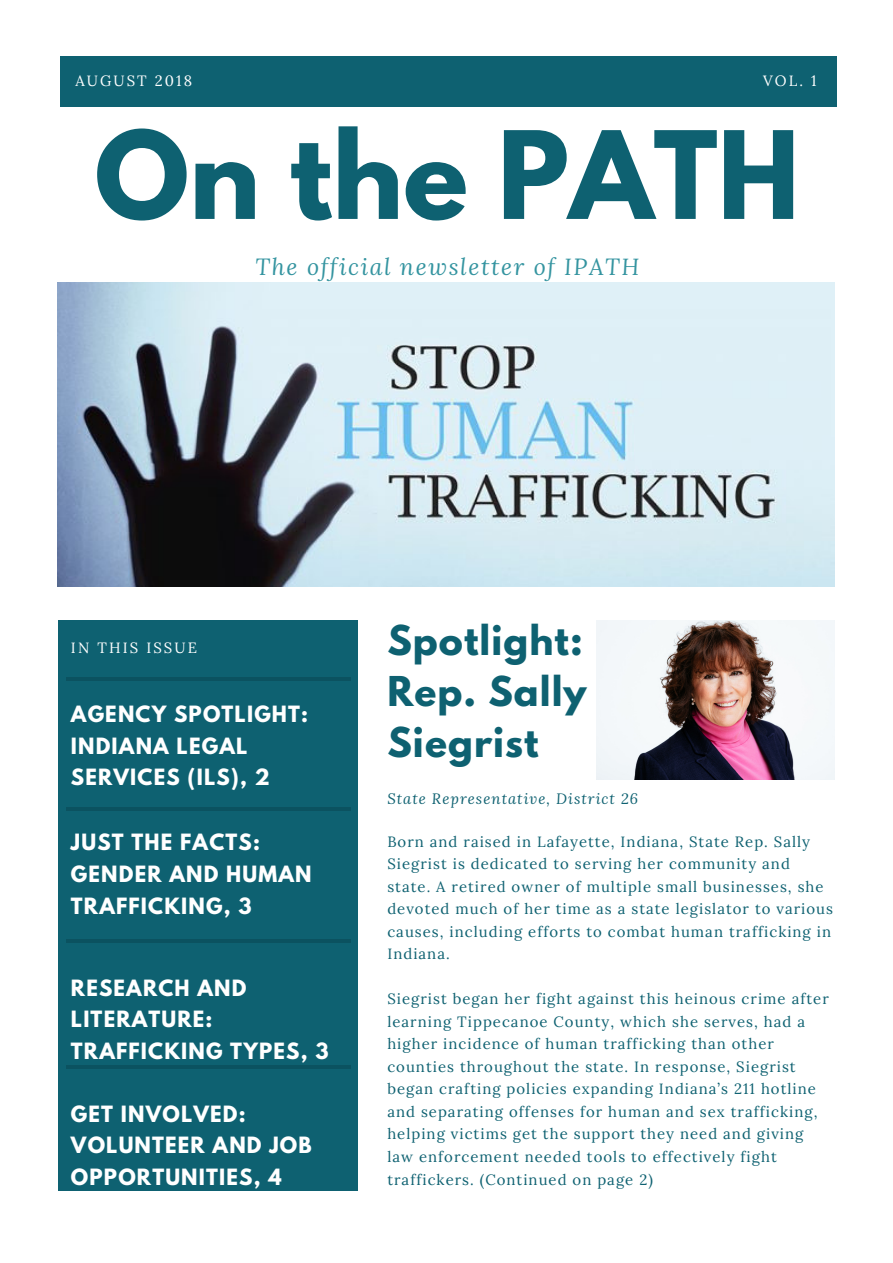
<style>
.page{position:relative;width:893px;height:1263px;background:#fff}
.page>*{position:absolute;margin:0;border:0;box-sizing:border-box;transform-origin:0 0}
.t1{font:700 107.7px "League Spartan";color:#0e6171}
.t2{font:700 36.45px/50.7px "League Spartan";letter-spacing:.03em;color:#0e6171;text-align:justify}
.t3{font:italic 23.25px "Lora";letter-spacing:.07em;color:#3494a0}
.t4{font:700 19.8px/31.5px "League Spartan";letter-spacing:.06em;color:#fff}
.t5{font:14.85px/22.5px "Lora";letter-spacing:.07em;color:#0e6171}
.t6{font:italic 14.85px "Lora";letter-spacing:.07em;color:#0e6171}
.t7{font:14.85px "Lora";letter-spacing:.14em;color:#fff}
</style>
<div class="page">
<div style="left:60px;top:56px;width:776px;height:51px;background:#0e6171"></div>
<div style="left:59px;top:620px;width:299px;height:571px;background:#0e6171"></div>
<hr style="left:66px;top:677px;width:285px;height:3px;background:#000">
<hr style="left:66px;top:807px;width:285px;height:4px;background:#0b5260">
<hr style="left:66px;top:939px;width:285px;height:3px;background:#000">
<hr style="left:66px;top:1065px;width:285px;height:4px;background:#0b5260">
<img style="left:57px;top:283px;width:777px;height:304px">
<img style="left:597px;top:620px;width:237px;height:159px">
<p class="t7" style="left:75px;top:71px;width:118px">AUGUST 2018</p>
<p class="t7" style="left:763px;top:71px;width:55px">VOL. 1</p>
<h1 class="t1" style="left:95px;top:122px;width:706px">On the PATH</h1>
<h3 class="t3" style="left:255px;top:250px;width:386px">The official newsletter of IPATH</h3>
<p class="t7" style="left:71px;top:638px;width:128px">IN THIS ISSUE</p>
<h3 class="t4" style="left:71px;top:701px;width:239px">AGENCY SPOTLIGHT:<br>INDIANA LEGAL<br>SERVICES (ILS), 2</h3>
<h3 class="t4" style="left:71px;top:829px;width:242px">JUST THE FACTS:<br>GENDER AND HUMAN<br>TRAFFICKING, 3</h3>
<h3 class="t4" style="left:71px;top:974px;width:259px">RESEARCH AND<br>LITERATURE:<br>TRAFFICKING TYPES, 3</h3>
<h3 class="t4" style="left:71px;top:1101px;width:242px">GET INVOLVED:<br>VOLUNTEER AND JOB<br>OPPORTUNITIES, 4</h3>
<h2 class="t2" style="left:387px;top:620px;width:201px">Spotlight:<br>Rep. Sally Siegrist</h2>
<p class="t6" style="left:387px;top:788px;width:252px">State Representative, District 26</p>
<p class="t5" style="left:387px;top:830px;width:447px">Born and raised in Lafayette, Indiana, State Rep. Sally Siegrist is dedicated to serving her community and state. A retired owner of multiple small businesses, she devoted much of her time as a state legislator to various causes, including efforts to combat human trafficking in Indiana.</p>
<p class="t5" style="left:387px;top:988px;width:443px">Siegrist began her fight against this heinous crime after learning Tippecanoe County, which she serves, had a higher incidence of human trafficking than other counties throughout the state. In response, Siegrist began crafting policies expanding Indiana’s 211 hotline and separating offenses for human and sex trafficking, helping victims get the support they need and giving law enforcement needed tools to effectively fight traffickers. (Continued on page 2)</p>
</div>
